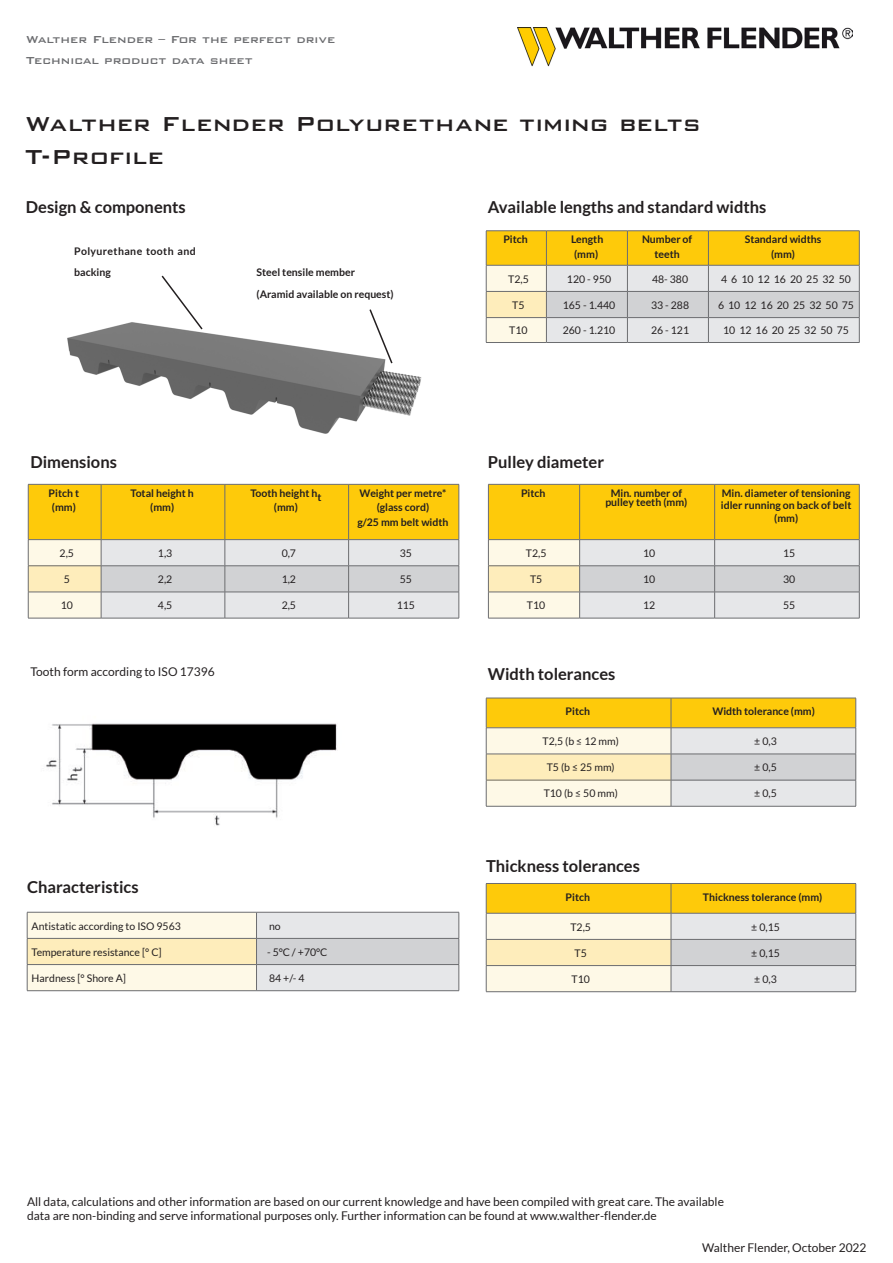
<style>
.page{position:relative;width:893px;height:1263px;background:#fff}
.page>*{position:absolute;margin:0;border:0;box-sizing:border-box;transform-origin:0 0}
.t1{font:500 27px "Bank Gothic BT";letter-spacing:.005em;color:#231f20}
.Grundtext{font:700 16.5px "Lato";color:#231f20}
.Fließtext{font:500 13.5px "Bank Gothic BT";color:#6c6d70}
.t2{font:12px/14.4px "Lato";color:#231f20}
.Tabelle_7{font:10.5px "Lato";color:#231f20}
.Tabelle_7-2{font:700 10.5px/14.9px "Lato";color:#231f20;text-align:center}
.Grundtext-2{font:700 10.5px "Lato";color:#231f20}
.Grundtext-3{font:700 10.5px/21.3px "Lato";letter-spacing:.035em;color:#231f20}
</style>
<div class="page">
<img style="left:517px;top:28px;width:336px;height:38px">
<hr style="left:486px;top:230px;width:60px;height:1px;background:#6c6d70">
<hr style="left:546px;top:230px;width:81px;height:1px;background:#6c6d70">
<hr style="left:627px;top:230px;width:81px;height:1px;background:#6c6d70">
<hr style="left:708px;top:230px;width:151px;height:1px;background:#6c6d70">
<svg style="left:486px;top:231px;width:374px;height:111px;background:#e6d69b"></svg>
<hr style="left:486px;top:342px;width:60px;height:1px;background:#6c6d70">
<hr style="left:546px;top:342px;width:81px;height:1px;background:#6c6d70">
<hr style="left:627px;top:342px;width:81px;height:1px;background:#6c6d70">
<hr style="left:708px;top:342px;width:151px;height:1px;background:#6c6d70">
<img style="left:67px;top:322px;width:355px;height:112px">
<svg style="left:160px;top:275px;width:44px;height:56px"></svg>
<svg style="left:368px;top:309px;width:26px;height:56px"></svg>
<svg style="left:28px;top:484px;width:432px;height:134px;background:#e8d385"></svg>
<hr style="left:28px;top:618px;width:73px;height:1px;background:#6c6d70">
<hr style="left:101px;top:618px;width:124px;height:1px;background:#6c6d70">
<hr style="left:225px;top:618px;width:124px;height:1px;background:#6c6d70">
<hr style="left:349px;top:618px;width:110px;height:1px;background:#6c6d70">
<svg style="left:27px;top:912px;width:433px;height:79px;background:#eae5d8"></svg>
<hr style="left:27px;top:990px;width:229px;height:1px;background:#6c6d70">
<hr style="left:256px;top:990px;width:203px;height:1px;background:#6c6d70">
<svg style="left:488px;top:484px;width:372px;height:134px;background:#e8d385"></svg>
<hr style="left:488px;top:618px;width:92px;height:1px;background:#6c6d70">
<hr style="left:580px;top:618px;width:135px;height:1px;background:#6c6d70">
<hr style="left:715px;top:618px;width:144px;height:1px;background:#6c6d70">
<svg style="left:486px;top:698px;width:370px;height:108px;background:#eddca0"></svg>
<hr style="left:486px;top:806px;width:185px;height:1px;background:#6c6d70">
<hr style="left:671px;top:806px;width:185px;height:1px;background:#6c6d70">
<svg style="left:486px;top:883px;width:370px;height:108px;background:#ecdca0"></svg>
<hr style="left:486px;top:991px;width:185px;height:1px;background:#6c6d70">
<hr style="left:671px;top:991px;width:185px;height:1px;background:#6c6d70">
<img style="left:46px;top:723px;width:291px;height:103px">
<p class="Fließtext" style="left:26px;top:32px;width:311px">Walther Flender – For the perfect drive</p>
<p class="Fließtext" style="left:26px;top:53px;width:228px">Technical product data sheet</p>
<p class="t1" style="left:25px;top:109px;width:677px">Walther Flender Polyurethane timing belts</p>
<p class="t1" style="left:25px;top:142px;width:140px">T-Profile</p>
<p class="Grundtext" style="left:26px;top:197px;width:161px">Design &amp; components</p>
<p class="Grundtext-3" style="left:74px;top:240px;width:123px">Polyurethane tooth and backing</p>
<p class="Grundtext-2" style="left:256px;top:267px;width:100px">Steel tensile member</p>
<p class="Grundtext-2" style="left:256px;top:288px;width:139px">(Aramid available on request)</p>
<p class="Grundtext" style="left:488px;top:197px;width:280px">Available lengths and standard widths</p>
<p class="Tabelle_7-2" style="left:503px;top:232px;width:26px">Pitch</p>
<p class="Tabelle_7-2" style="left:571px;top:232px;width:34px;text-align:left">Length (mm)</p>
<p class="Tabelle_7-2" style="left:642px;top:232px;width:52px">Number of teeth</p>
<p class="Tabelle_7-2" style="left:745px;top:232px;width:78px">Standard widths</p>
<p class="Tabelle_7-2" style="left:771px;top:246px;width:25px">(mm)</p>
<p class="Tabelle_7" style="left:508px;top:273px;width:22px">T2,5</p>
<p class="Tabelle_7" style="left:567px;top:273px;width:46px">120 - 950</p>
<p class="Tabelle_7" style="left:652px;top:273px;width:38px">48- 380</p>
<p class="Tabelle_7" style="left:721px;top:273px;width:131px">4 6 10 12 16 20 25 32 50</p>
<p class="Tabelle_7" style="left:512px;top:299px;width:14px">T5</p>
<p class="Tabelle_7" style="left:563px;top:299px;width:54px">165 - 1.440</p>
<p class="Tabelle_7" style="left:651px;top:299px;width:40px">33 - 288</p>
<p class="Tabelle_7" style="left:718px;top:299px;width:137px">6 10 12 16 20 25 32 50 75</p>
<p class="Tabelle_7" style="left:509px;top:325px;width:20px">T10</p>
<p class="Tabelle_7" style="left:563px;top:325px;width:54px">260 - 1.210</p>
<p class="Tabelle_7" style="left:651px;top:325px;width:40px">26 - 121</p>
<p class="Tabelle_7" style="left:723px;top:325px;width:127px">10 12 16 20 25 32 50 75</p>
<p class="Grundtext" style="left:30px;top:452px;width:88px">Dimensions</p>
<p class="Tabelle_7-2" style="left:49px;top:485px;width:32px">Pitch t</p>
<p class="Tabelle_7-2" style="left:52px;top:500px;width:25px">(mm)</p>
<p class="Tabelle_7-2" style="left:130px;top:485px;width:65px">Total height h</p>
<p class="Tabelle_7-2" style="left:150px;top:500px;width:25px">(mm)</p>
<p class="Tabelle_7-2" style="left:250px;top:485px;width:73px">Tooth height ht</p>
<p class="Tabelle_7-2" style="left:274px;top:500px;width:25px">(mm)</p>
<p class="Tabelle_7-2" style="left:360px;top:485px;width:88px">Weight per metre*</p>
<p class="Tabelle_7-2" style="left:377px;top:500px;width:54px">(glass cord)</p>
<p class="Tabelle_7-2" style="left:357px;top:515px;width:93px">g/25 mm belt width</p>
<p class="Tabelle_7" style="left:60px;top:547px;width:16px">2,5</p>
<p class="Tabelle_7" style="left:158px;top:547px;width:16px">1,3</p>
<p class="Tabelle_7" style="left:282px;top:547px;width:16px">0,7</p>
<p class="Tabelle_7" style="left:400px;top:547px;width:14px">35</p>
<p class="Tabelle_7" style="left:64px;top:573px;width:8px">5</p>
<p class="Tabelle_7" style="left:158px;top:573px;width:16px">2,2</p>
<p class="Tabelle_7" style="left:282px;top:573px;width:16px">1,2</p>
<p class="Tabelle_7" style="left:400px;top:573px;width:14px">55</p>
<p class="Tabelle_7" style="left:61px;top:600px;width:14px">10</p>
<p class="Tabelle_7" style="left:158px;top:600px;width:16px">4,5</p>
<p class="Tabelle_7" style="left:282px;top:600px;width:16px">2,5</p>
<p class="Tabelle_7" style="left:397px;top:600px;width:20px">115</p>
<p class="t2" style="left:30px;top:664px;width:186px">Tooth form according to ISO 17396</p>
<p class="Grundtext" style="left:27px;top:877px;width:113px">Characteristics</p>
<p class="Tabelle_7" style="left:32px;top:920px;width:151px">Antistatic according to ISO 9563</p>
<p class="Tabelle_7" style="left:269px;top:920px;width:13px">no</p>
<p class="Tabelle_7" style="left:32px;top:946px;width:132px">Temperature resistance [° C]</p>
<p class="Tabelle_7" style="left:267px;top:946px;width:62px">- 5°C / +70°C</p>
<p class="Tabelle_7" style="left:32px;top:972px;width:96px">Hardness [° Shore A]</p>
<p class="Tabelle_7" style="left:269px;top:972px;width:37px">84 +/- 4</p>
<p class="Grundtext" style="left:488px;top:452px;width:118px">Pulley diameter</p>
<p class="Tabelle_7-2" style="left:521px;top:485px;width:26px">Pitch</p>
<p class="Tabelle_7-2" style="left:605px;top:488px;width:83px;line-height:9.8px">Min. number of pulley teeth (mm)</p>
<p class="Tabelle_7-2" style="left:721px;top:486px;width:132px;line-height:12.6px">Min. diameter of tensioning idler running on back of belt (mm)</p>
<p class="Tabelle_7" style="left:526px;top:547px;width:22px">T2,5</p>
<p class="Tabelle_7" style="left:643px;top:547px;width:14px">10</p>
<p class="Tabelle_7" style="left:783px;top:547px;width:14px">15</p>
<p class="Tabelle_7" style="left:530px;top:573px;width:14px">T5</p>
<p class="Tabelle_7" style="left:643px;top:573px;width:14px">10</p>
<p class="Tabelle_7" style="left:783px;top:573px;width:14px">30</p>
<p class="Tabelle_7" style="left:527px;top:600px;width:20px">T10</p>
<p class="Tabelle_7" style="left:643px;top:600px;width:14px">12</p>
<p class="Tabelle_7" style="left:783px;top:600px;width:14px">55</p>
<p class="Grundtext" style="left:488px;top:665px;width:129px">Width tolerances</p>
<p class="Tabelle_7-2" style="left:566px;top:704px;width:26px">Pitch</p>
<p class="Tabelle_7-2" style="left:712px;top:704px;width:104px">Width tolerance (mm)</p>
<p class="Tabelle_7" style="left:543px;top:735px;width:78px">T2,5 (b ≤ 12 mm)</p>
<p class="Tabelle_7" style="left:754px;top:735px;width:24px">± 0,3</p>
<p class="Tabelle_7" style="left:547px;top:762px;width:70px">T5 (b ≤ 25 mm)</p>
<p class="Tabelle_7" style="left:754px;top:762px;width:24px">± 0,5</p>
<p class="Tabelle_7" style="left:544px;top:788px;width:76px">T10 (b ≤ 50 mm)</p>
<p class="Tabelle_7" style="left:754px;top:788px;width:24px">± 0,5</p>
<p class="Grundtext" style="left:486px;top:856px;width:155px">Thickness tolerances</p>
<p class="Tabelle_7-2" style="left:566px;top:889px;width:26px">Pitch</p>
<p class="Tabelle_7-2" style="left:703px;top:889px;width:121px">Thickness tolerance (mm)</p>
<p class="Tabelle_7" style="left:570px;top:921px;width:22px">T2,5</p>
<p class="Tabelle_7" style="left:751px;top:921px;width:30px">± 0,15</p>
<p class="Tabelle_7" style="left:575px;top:947px;width:14px">T5</p>
<p class="Tabelle_7" style="left:751px;top:947px;width:30px">± 0,15</p>
<p class="Tabelle_7" style="left:572px;top:973px;width:20px">T10</p>
<p class="Tabelle_7" style="left:754px;top:973px;width:24px">± 0,3</p>
<p class="t2" style="left:27px;top:1194px;width:698px">All data, calculations and other information are based on our current knowledge and have been compiled with great care. The available data are non-binding and serve informational purposes only. Further information can be found at www.walther-flender.de</p>
<p class="t2" style="left:702px;top:1240px;width:166px">Walther Flender, October 2022</p>
</div>
